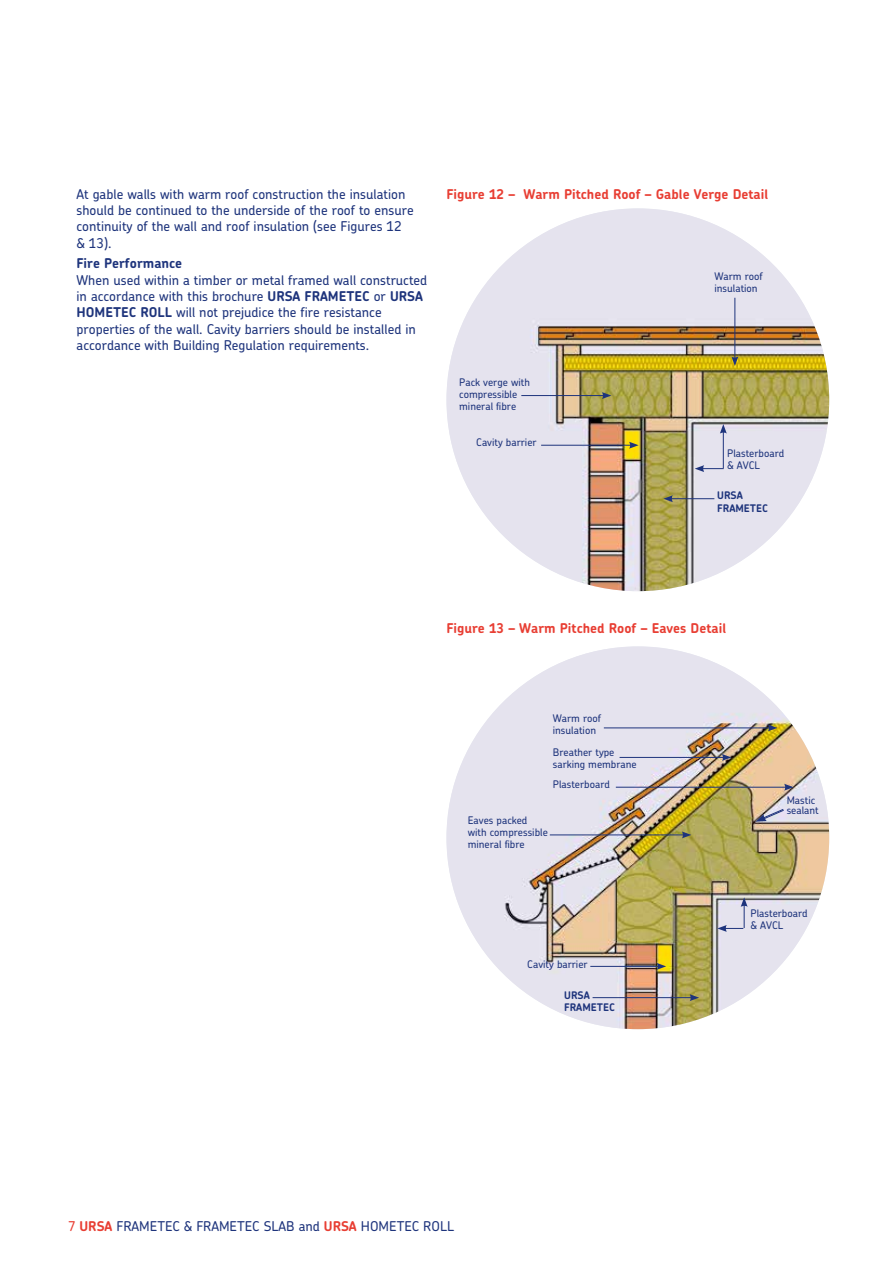
<style>
.page{position:relative;width:893px;height:1263px;background:#fff}
.page>*{position:absolute;margin:0;border:0;box-sizing:border-box;transform-origin:0 0}
.t1{font:500 13.5px/16.2px "Chevin Pro";color:#1e347c}
.t2{font:700 13.5px "Chevin Pro";color:#e83e33}
.t3{font:700 13.5px "Chevin Pro";color:#1e347c}
.t4{font:500 10.5px/12px "Chevin Pro";color:#1e347c}
.t5{font:700 10.5px/12.6px "Chevin Pro";color:#1e347c}
.s1{font-weight:700}
.s2{color:#e83e33}
.s3{font-weight:700;color:#e83e33}
</style>
<div class="page">
<img style="left:446px;top:208px;width:383px;height:383px;border-radius:191px">
<hr style="left:670px;top:498px;width:44px;height:1px;background:#1e347c">
<svg style="left:663px;top:495px;width:10px;height:7px"></svg>
<hr style="left:521px;top:395px;width:83px;height:1px;background:#1e347c">
<svg style="left:602px;top:392px;width:9px;height:7px"></svg>
<hr style="left:541px;top:445px;width:90px;height:1px;background:#1e347c">
<svg style="left:629px;top:442px;width:10px;height:7px"></svg>
<hr style="left:734px;top:298px;width:1px;height:61px;background:#1e347c">
<svg style="left:731px;top:356px;width:7px;height:10px"></svg>
<img style="left:446px;top:646px;width:383px;height:383px;border-radius:191px">
<hr style="left:550px;top:834px;width:134px;height:1px;background:#1e347c">
<svg style="left:682px;top:831px;width:9px;height:7px"></svg>
<hr style="left:604px;top:727px;width:166px;height:1px;background:#1e347c">
<svg style="left:768px;top:724px;width:9px;height:7px"></svg>
<hr style="left:620px;top:757px;width:104px;height:1px;background:#1e347c">
<svg style="left:722px;top:754px;width:9px;height:7px"></svg>
<hr style="left:616px;top:787px;width:170px;height:1px;background:#1e347c">
<svg style="left:784px;top:784px;width:10px;height:7px"></svg>
<hr style="left:590px;top:966px;width:69px;height:1px;background:#1e347c">
<svg style="left:657px;top:963px;width:9px;height:7px"></svg>
<hr style="left:723px;top:431px;width:1px;height:37px;background:#1e347c">
<svg style="left:720px;top:424px;width:7px;height:10px"></svg>
<svg style="left:695px;top:465px;width:29px;height:7px"></svg>
<hr style="left:593px;top:997px;width:99px;height:1px;background:#1e347c">
<svg style="left:690px;top:994px;width:9px;height:7px"></svg>
<svg style="left:717px;top:897px;width:31px;height:35px"></svg>
<svg style="left:756px;top:808px;width:28px;height:14px"></svg>
<p class="t1" style="left:77px;top:186px;width:339px">At gable walls with warm roof construction the insulation should be continued to the underside of the roof to ensure continuity of the wall and roof insulation (see Figures 12<br>&amp; 13).</p>
<p class="t3" style="left:77px;top:256px;width:107px">Fire Performance</p>
<p class="t1" style="left:77px;top:272px;width:352px">When used within a timber or metal framed wall constructed in accordance with this brochure <span class="s1">URSA FRAMETEC</span> or <span class="s1">URSA HOMETEC ROLL</span> will not prejudice the fire resistance properties of the wall. Cavity barriers should be installed in accordance with Building Regulation requirements.</p>
<p class="t2" style="left:446px;top:187px;width:323px">Figure 12 – Warm Pitched Roof – Gable Verge Detail</p>
<p class="t4" style="left:459px;top:376px;width:72px">Pack verge with compressible mineral fibre</p>
<p class="t4" style="left:476px;top:436px;width:62px">Cavity barrier</p>
<p class="t4" style="left:714px;top:270px;width:50px">Warm roof insulation</p>
<p class="t4" style="left:727px;top:447px;width:59px">Plasterboard &amp; AVCL</p>
<p class="t5" style="left:717px;top:489px;width:52px">URSA<br>FRAMETEC</p>
<p class="t2" style="left:446px;top:621px;width:281px">Figure 13 – Warm Pitched Roof – Eaves Detail</p>
<p class="t4" style="left:553px;top:712px;width:50px">Warm roof insulation</p>
<p class="t4" style="left:553px;top:746px;width:85px">Breather type sarking membrane</p>
<p class="t4" style="left:553px;top:778px;width:59px">Plasterboard</p>
<p class="t4" style="left:468px;top:814px;width:82px">Eaves packed with compressible mineral fibre</p>
<p class="t4" style="left:527px;top:958px;width:62px">Cavity barrier</p>
<p class="t5" style="left:564px;top:989px;width:52px">URSA<br>FRAMETEC</p>
<p class="t4" style="left:787px;top:795px;width:34px;line-height:10.5px">Mastic sealant</p>
<p class="t4" style="left:750px;top:907px;width:59px">Plasterboard &amp; AVCL</p>
<p class="t1" style="left:68px;top:1218px;width:388px"><span class="s2">7</span> <span class="s3">URSA</span> FRAMETEC &amp; FRAMETEC SLAB and <span class="s3">URSA</span> HOMETEC ROLL</p>
</div>
